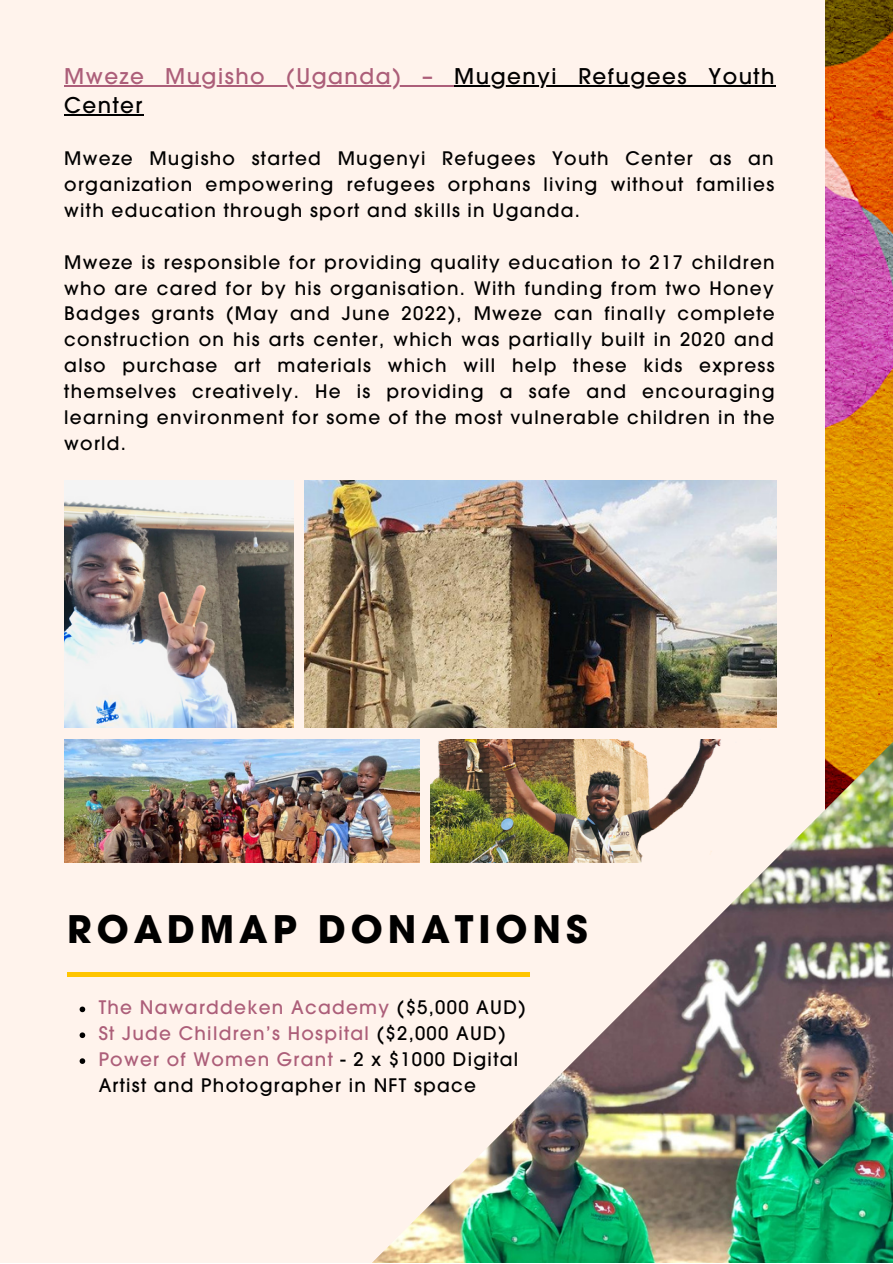
<style>
.page{position:relative;width:893px;height:1264px;background:#fff}
.page>*{position:absolute;margin:0;border:0;box-sizing:border-box;transform-origin:0 0}
.t1{font:700 37.65px "Avant Garde";letter-spacing:.13em;color:#000}
.t2{font:500 21.45px/29.2px "Avant Garde";letter-spacing:.07em;color:#000}
.t3{font:500 18.45px/25.8px "Avant Garde";letter-spacing:.07em;color:#000;text-align:justify}
.s1{color:#ac5e79}
</style>
<div class="page">
<div style="left:0;top:0;width:892px;height:1262px;background:#fff3ec"></div>
<img style="left:64px;top:480px;width:230px;height:248px">
<img style="left:64px;top:739px;width:355px;height:123px">
<img style="left:438px;top:739px;width:283px;height:3px">
<img style="left:305px;top:480px;width:471px;height:248px">
<img style="left:825px;top:0;width:67px;height:742px">
<hr style="left:67px;top:972px;width:462px;height:4px;background:#ffc500">
<img style="left:372px;top:742px;width:520px;height:520px">
<hr style="left:64px;top:85px;width:390px;height:1px;background:#ac5e79">
<hr style="left:454px;top:85px;width:321px;height:1px;background:#000">
<hr style="left:64px;top:115px;width:80px;height:1px;background:#000">
<svg style="left:80px;top:1006px;width:5px;height:6px"></svg>
<svg style="left:80px;top:1032px;width:5px;height:6px"></svg>
<svg style="left:80px;top:1058px;width:5px;height:5px"></svg>
<p class="t2" style="left:64px;top:62px;width:711px"><span class="s1">Mweze Mugisho (Uganda) –</span> Mugenyi Refugees Youth<br>Center</p>
<p class="t3" style="left:64px;top:146px;width:711px">Mweze Mugisho started Mugenyi Refugees Youth Center as an organization empowering refugees orphans living without families with education through sport and skills in Uganda.</p>
<p class="t3" style="left:64px;top:249px;width:712px">Mweze is responsible for providing quality education to 217 children who are cared for by his organisation. With funding from two Honey Badges grants (May and June 2022), Mweze can finally complete construction on his arts center, which was partially built in 2020 and also purchase art materials which will help these kids express themselves creatively. He is providing a safe and encouraging learning environment for some of the most vulnerable children in the world.</p>
<h1 class="t1" style="left:67px;top:904px;width:522px">ROADMAP DONATIONS</h1>
<p class="t3" style="left:99px;top:994px;width:428px;text-align:left"><span class="s1">The Nawarddeken Academy</span> ($5,000 AUD)<br><span class="s1">St Jude Children’s Hospital</span> ($2,000 AUD)<br><span class="s1">Power of Women Grant</span> - 2 x $1000 Digital Artist and Photographer in NFT space</p>
</div>
